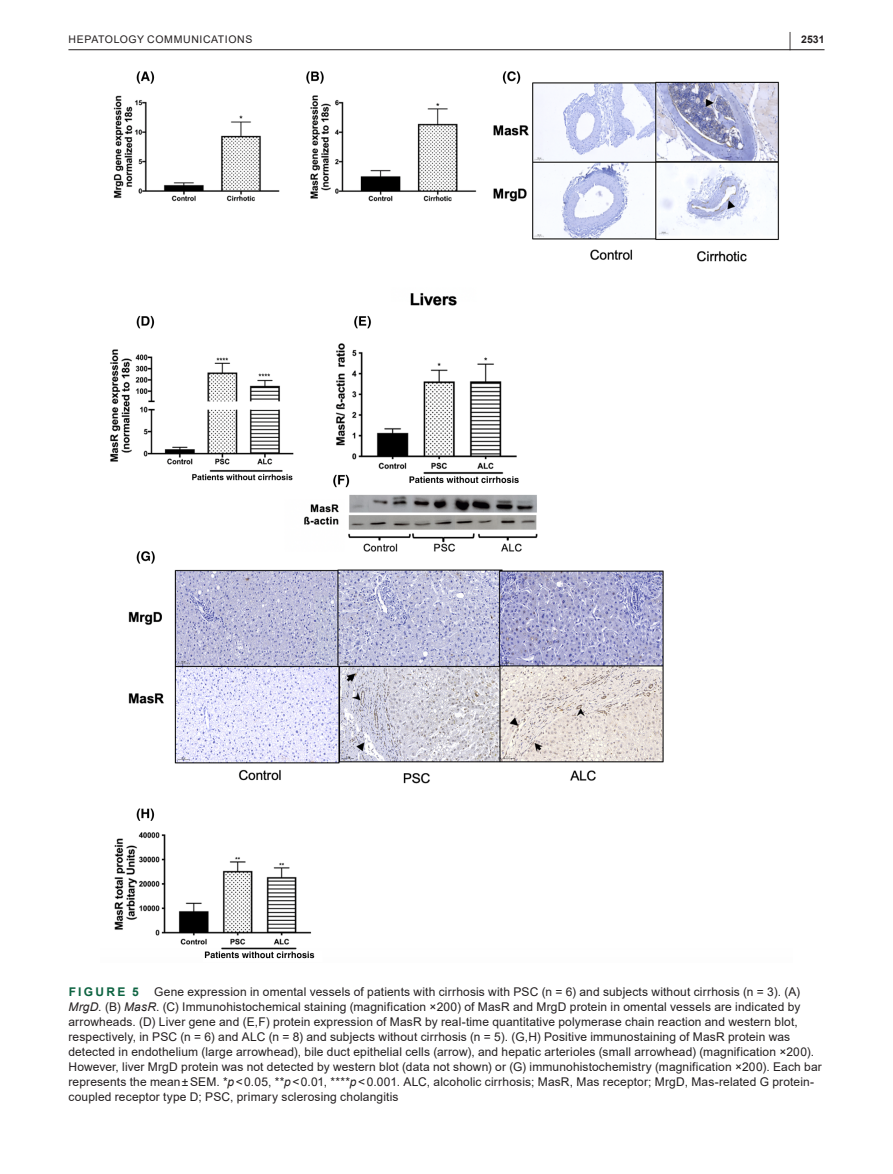
<style>
.page{position:relative;width:893px;height:1174px;background:#fff}
.page>*{position:absolute;margin:0;border:0;box-sizing:border-box;transform-origin:0 0}
.t1{font:700 19.5px "Arial";color:#231f20;scale:.38 1}
.t2{font:12px/15px "Arial";letter-spacing:.01em;color:#231f20}
.t3{font:700 12px "Arial";letter-spacing:.19em;color:#0d6341}
.t4{font:10.5px "Arial";letter-spacing:.055em;color:#231f20}
.t5{font:700 10.5px "Arial";color:#231f20}
.s1{font-style:italic}
</style>
<div class="page">
<hr style="left:68px;top:49px;width:756px;height:1px;background:#231f20">
<img style="left:110px;top:71px;width:669px;height:888px">
<h1 class="t1" style="left:789px;top:25px;width:7px">|</h1>
<p class="t4" style="left:69px;top:32px;width:185px">HEPATOLOGY COMMUNICATIONS</p>
<p class="t5" style="left:801px;top:32px;width:25px">2531</p>
<p class="t2" style="left:68px;top:984px;width:755px;text-indent:86px">Gene expression in omental vessels of patients with cirrhosis with PSC (n = 6) and subjects without cirrhosis (n = 3). (A)<br><span class="s1">MrgD</span>. (B) <span class="s1">MasR</span>. (C) Immunohistochemical staining (magnification ×200) of MasR and MrgD protein in omental vessels are indicated by arrowheads. (D) Liver gene and (E,F) protein expression of MasR by real-time quantitative polymerase chain reaction and western blot, respectively, in PSC (n = 6) and ALC (n = 8) and subjects without cirrhosis (n = 5). (G,H) Positive immunostaining of MasR protein was detected in endothelium (large arrowhead), bile duct epithelial cells (arrow), and hepatic arterioles (small arrowhead) (magnification ×200).<br>However, liver MrgD protein was not detected by western blot (data not shown) or (G) immunohistochemistry (magnification ×200). Each bar represents the mean±SEM. *<span class="s1">p</span>&lt;0.05, **<span class="s1">p</span>&lt;0.01, ****<span class="s1">p</span>&lt;0.001. ALC, alcoholic cirrhosis; MasR, Mas receptor; MrgD, Mas-related G protein&shy;coupled receptor type D; PSC, primary sclerosing cholangitis</p>
<p class="t3" style="left:69px;top:983px;width:72px">FIGURE 5</p>
</div>
